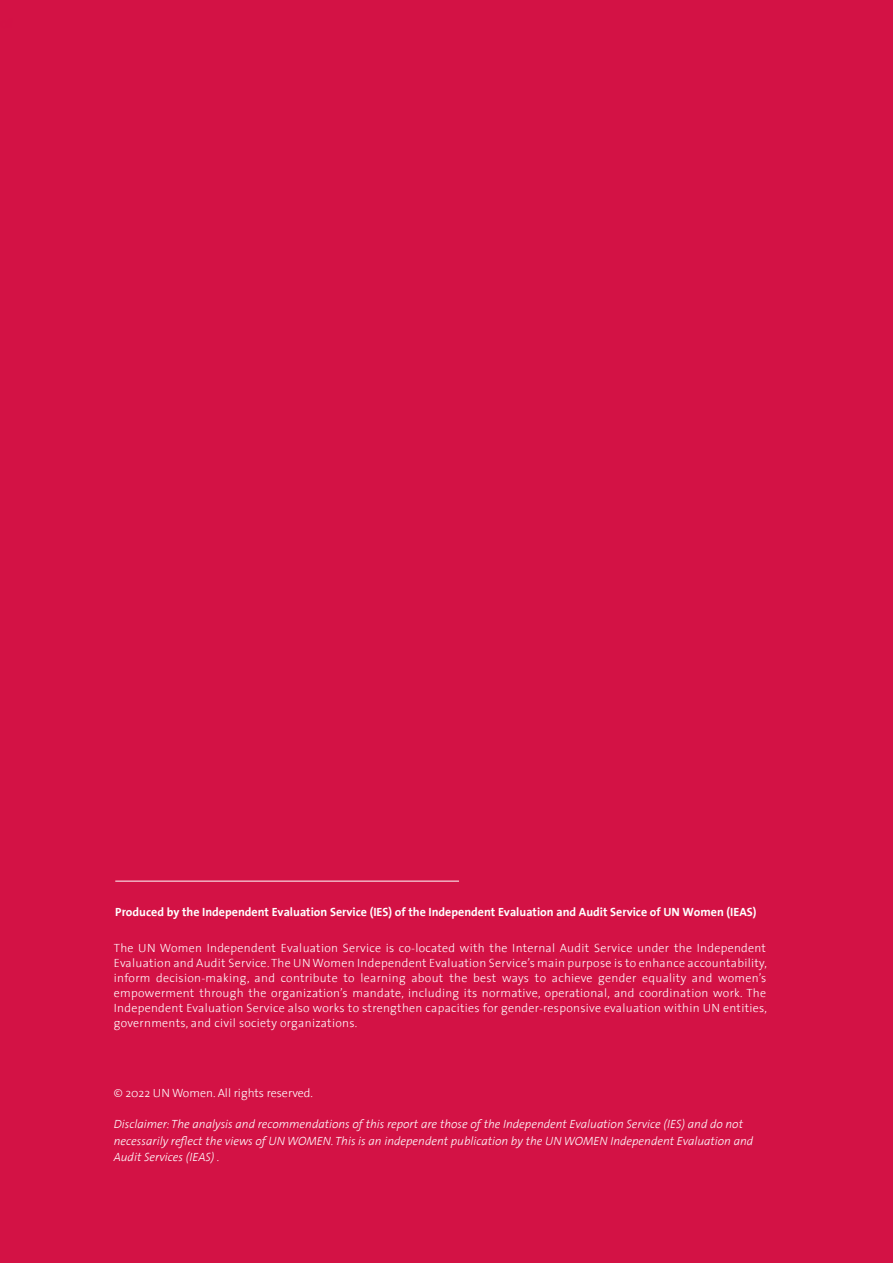
<style>
.page{position:relative;width:893px;height:1263px;background:#d31245}
.page>*{position:absolute;margin:0;border:0;box-sizing:border-box;transform-origin:0 0}
.t1{font:300 15px "The Sans";color:#fff}
.t2{font:300 12px/15px "The Sans";color:#fff}
.t3{font:italic 300 12px/16.5px "The Sans";color:#fff}
.t4{font:700 12px "The Sans";color:#fff}
</style>
<div class="page">
<hr style="left:115px;top:881px;width:344px;height:1px;background:#fff">
<p class="t1" style="left:117px;top:900px;width:355px">author(s) and do not necessarily represent the views of</p>
<p class="t1" style="left:117px;top:939px;width:93px">organizations.</p>
<p class="t2" style="left:117px;top:975px;width:294px">Produced by the Communications Section of UN Women Editor: Firstname Lastname<br>Text: Firstname Lastname<br>Production Coordination: Firstname Lastname</p>
<p class="t4" style="left:115px;top:902px;width:643px">Produced by the Independent Evaluation Service (IES) of the Independent Evaluation and Audit Service of UN Women (IEAS)</p>
<p class="t2" style="left:114px;top:939px;width:654px;text-align:justify">The UN Women Independent Evaluation Service is co-located with the Internal Audit Service under the Independent Evaluation and Audit Service. The UN Women Independent Evaluation Service’s main purpose is to enhance accountability, inform decision-making, and contribute to learning about the best ways to achieve gender equality and women’s empowerment through the organization’s mandate, including its normative, operational, and coordination work. The Independent Evaluation Service also works to strengthen capacities for gender-responsive evaluation within UN entities, governments, and civil society organizations.</p>
<p class="t2" style="left:114px;top:1085px;width:201px">© 2022 UN Women. All rights reserved.</p>
<p class="t3" style="left:114px;top:1116px;width:641px">Disclaimer: The analysis and recommendations of this report are those of the Independent Evaluation Service (IES) and do not necessarily reflect the views of UN WOMEN. This is an independent publication by the UN WOMEN Independent Evaluation and<br>Audit Services (IEAS) .</p>
</div>
